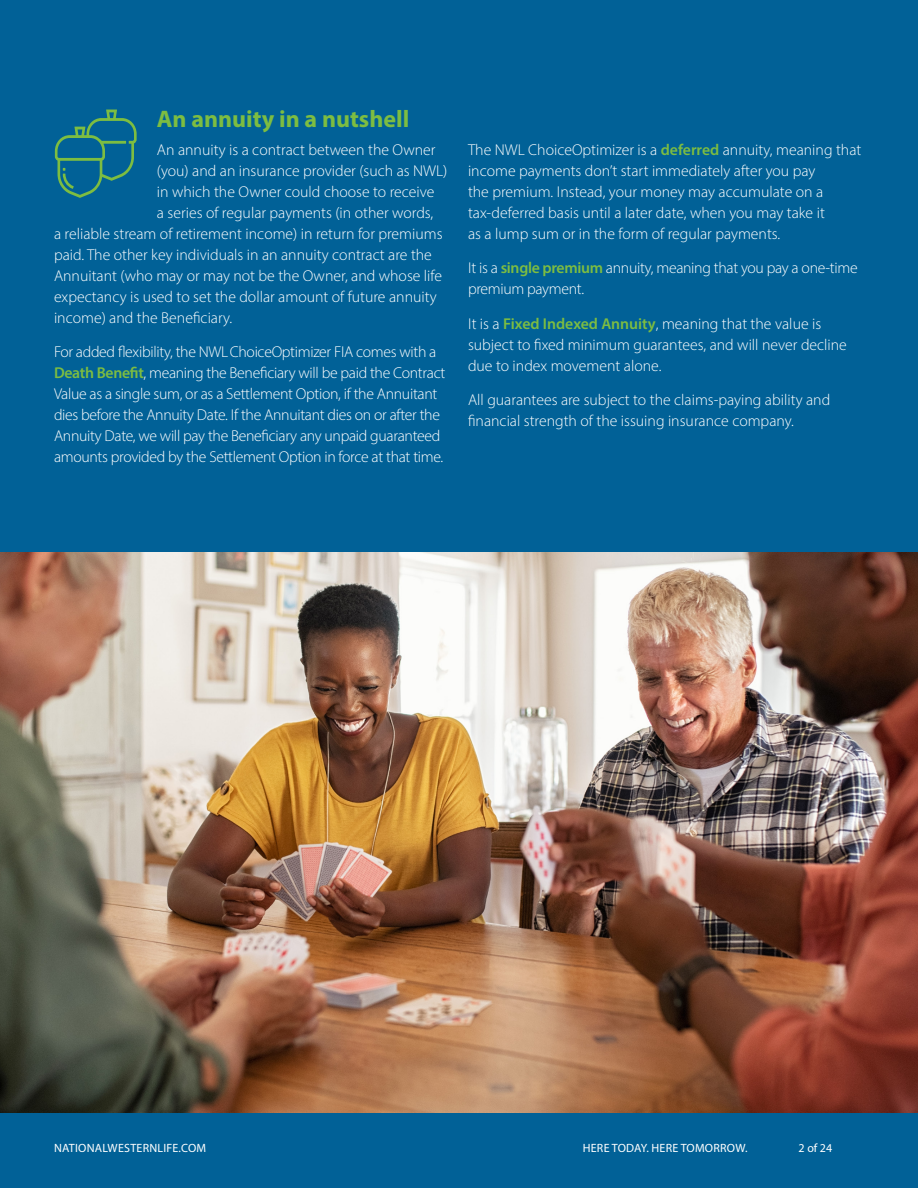
<style>
.page{position:relative;width:918px;height:1188px;background:#fff}
.page>*{position:absolute;margin:0;border:0;box-sizing:border-box;transform-origin:0 0}
.Paragraph_Headline{font:700 24px "Myriad Pro";color:#7dbd41}
.Body_Text{font:300 15.75px/21px "Myriad Pro";color:#fff}
.Body_Text-2{font:300 15.75px/21px "Myriad Pro";letter-spacing:-.02em;color:#fff}
.t1{font:12px "Myriad Pro";letter-spacing:.02em;color:#fff}
.s1{font-weight:600;color:#7dbd41}
</style>
<div class="page">
<div style="left:0;top:1112px;width:918px;height:76px;background:#016197"></div>
<img style="left:0;top:552px;width:918px;height:560px">
<div style="left:0;top:0;width:918px;height:552px;background:#016197"></div>
<svg style="left:55px;top:110px;width:82px;height:88px"></svg>
<p class="Paragraph_Headline" style="left:157px;top:103px;width:254px">An annuity in a nutshell</p>
<p class="Body_Text" style="left:157px;top:139px;width:280px">An annuity is a contract between the Owner</p>
<p class="Body_Text" style="left:157px;top:160px;width:292px">(you) and an insurance provider (such as NWL)</p>
<p class="Body_Text" style="left:157px;top:181px;width:279px">in which the Owner could choose to receive</p>
<p class="Body_Text" style="left:157px;top:202px;width:278px">a series of regular payments (in other words,</p>
<p class="Body_Text" style="left:54px;top:223px;width:390px">a reliable stream of retirement income) in return for premiums</p>
<p class="Body_Text" style="left:54px;top:244px;width:379px">paid. The other key individuals in an annuity contract are the</p>
<p class="Body_Text" style="left:54px;top:265px;width:390px">Annuitant (who may or may not be the Owner, and whose life</p>
<p class="Body_Text" style="left:54px;top:286px;width:384px">expectancy is used to set the dollar amount of future annuity</p>
<p class="Body_Text" style="left:54px;top:307px;width:180px">income) and the Beneficiary.</p>
<p class="Body_Text-2" style="left:54px;top:341px;width:393px">For added flexibility, the NWLChoiceOptimizer FIA comes with a <span class="s1">Death Benefit</span>, meaning the Beneficiary will be paid the Contract Value as a single sum, or as a Settlement Option, if the Annuitant dies before the Annuity Date. If the Annuitant dies on or after the Annuity Date, we will pay the Beneficiary any unpaid guaranteed amounts provided by the Settlement Option in force at that time.</p>
<p class="Body_Text" style="left:468px;top:139px;width:395px">The NWL ChoiceOptimizer is a <span class="s1">deferred</span> annuity, meaning that income payments don’t start immediately after you pay<br>the premium. Instead, your money may accumulate on a tax-deferred basis until a later date, when you may take it<br>as a lump sum or in the form of regular payments.</p>
<p class="Body_Text-2" style="left:468px;top:257px;width:391px">It is a <span class="s1">single premium</span> annuity, meaning that you pay a one-time premium payment.</p>
<p class="Body_Text" style="left:468px;top:313px;width:380px">It is a <span class="s1">Fixed Indexed Annuity</span>, meaning that the value is subject to fixed minimum guarantees, and will never decline due to index movement alone.</p>
<p class="Body_Text" style="left:468px;top:389px;width:364px">All guarantees are subject to the claims-paying ability and financial strength of the issuing insurance company.</p>
<p class="t1" style="left:54px;top:1141px;width:154px">NATIONALWESTERNLIFE.COM</p>
<p class="t1" style="left:583px;top:1141px;width:166px">HERE TODAY. HERE TOMORROW.</p>
<p class="t1" style="left:799px;top:1141px;width:35px">2 of 24</p>
</div>
